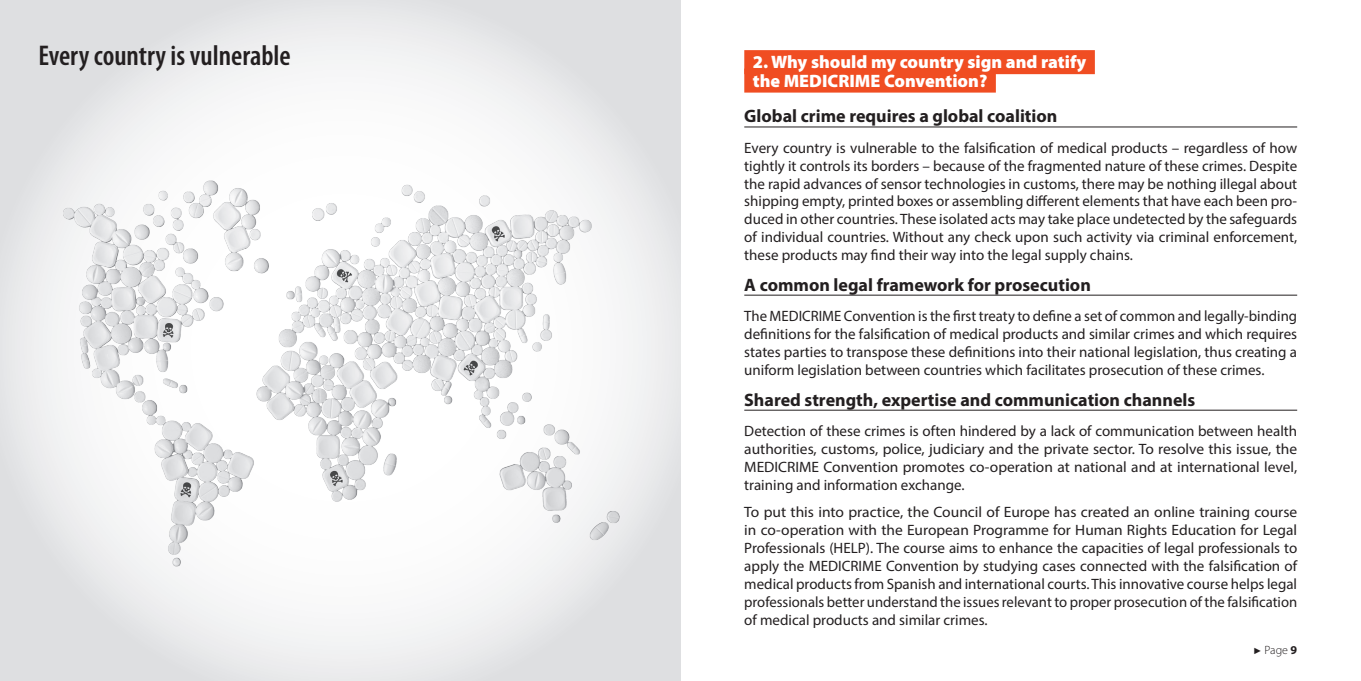
<style>
.page{position:relative;width:1361px;height:681px;background:#fff}
.page>*{position:absolute;margin:0;border:0;box-sizing:border-box;transform-origin:0 0}
.t1{font:600 condensed 28.5px "Myriad Pro";color:#231f20}
.t2{font:700 18px "Myriad Pro";color:#231f20}
.t3{font:900 18px/19.5px "Myriad Pro";color:#fff}
.t4{font:15px/18px "Myriad Pro";color:#231f20;text-align:justify}
.t5{font:300 12px "Myriad Pro";color:#231f20}
.s1{font-family:"Arial";font-weight:400;font-size:9px}
.s2{font-weight:700}
</style>
<div class="page">
<svg style="left:0;top:0;width:680px;height:680px"></svg>
<img style="left:0;top:129px;width:680px;height:480px">
<div style="left:744px;top:50px;width:351px;height:24px;background:#f04d22"></div>
<div style="left:744px;top:69px;width:252px;height:24px;background:#f04d22"></div>
<hr style="left:744px;top:126px;width:553px;height:1px;background:#231f20">
<hr style="left:744px;top:294px;width:553px;height:1px;background:#231f20">
<hr style="left:744px;top:409px;width:553px;height:1px;background:#231f20">
<h1 class="t1" style="left:38px;top:38px;width:254px">Every country is vulnerable</h1>
<p class="t3" style="left:753px;top:51px;width:335px">2. Why should my country sign and ratify the MEDICRIME Convention?</p>
<p class="t2" style="left:744px;top:104px;width:315px">Global crime requires a global coalition</p>
<p class="t4" style="left:744px;top:139px;width:554px">Every country is vulnerable to the falsification of medical products – regardless of how tightly it controls its borders – because of the fragmented nature of these crimes. Despite the rapid advances of sensor technologies in customs, there may be nothing illegal about shipping empty, printed boxes or assembling different elements that have each been pro&shy;duced in other countries. These isolated acts may take place undetected by the safeguards of individual countries. Without any check upon such activity via criminal enforcement, these products may find their way into the legal supply chains.</p>
<p class="t2" style="left:744px;top:272px;width:348px">A common legal framework for prosecution</p>
<p class="t4" style="left:744px;top:307px;width:554px">The MEDICRIME Convention is the first treaty to define a set of common and legally-binding definitions for the falsification of medical products and similar crimes and which requires states parties to transpose these definitions into their national legislation, thus creating a uniform legislation between countries which facilitates prosecution of these crimes.</p>
<p class="t2" style="left:744px;top:387px;width:452px">Shared strength, expertise and communication channels</p>
<p class="t4" style="left:744px;top:422px;width:554px">Detection of these crimes is often hindered by a lack of communication between health authorities, customs, police, judiciary and the private sector. To resolve this issue, the MEDICRIME Convention promotes co-operation at national and at international level, training and information exchange.</p>
<p class="t4" style="left:744px;top:502px;width:554px">To put this into practice, the Council of Europe has created an online training course in co-operation with the European Programme for Human Rights Education for Legal Professionals (HELP). The course aims to enhance the capacities of legal professionals to apply the MEDICRIME Convention by studying cases connected with the falsification of medical products from Spanish and international courts. This innovative course helps legal professionals better understand the issues relevant to proper prosecution of the falsification of medical products and similar crimes.</p>
<p class="t5" style="left:1253px;top:642px;width:46px"><span class="s1">►</span> Page <span class="s2">9</span></p>
</div>
